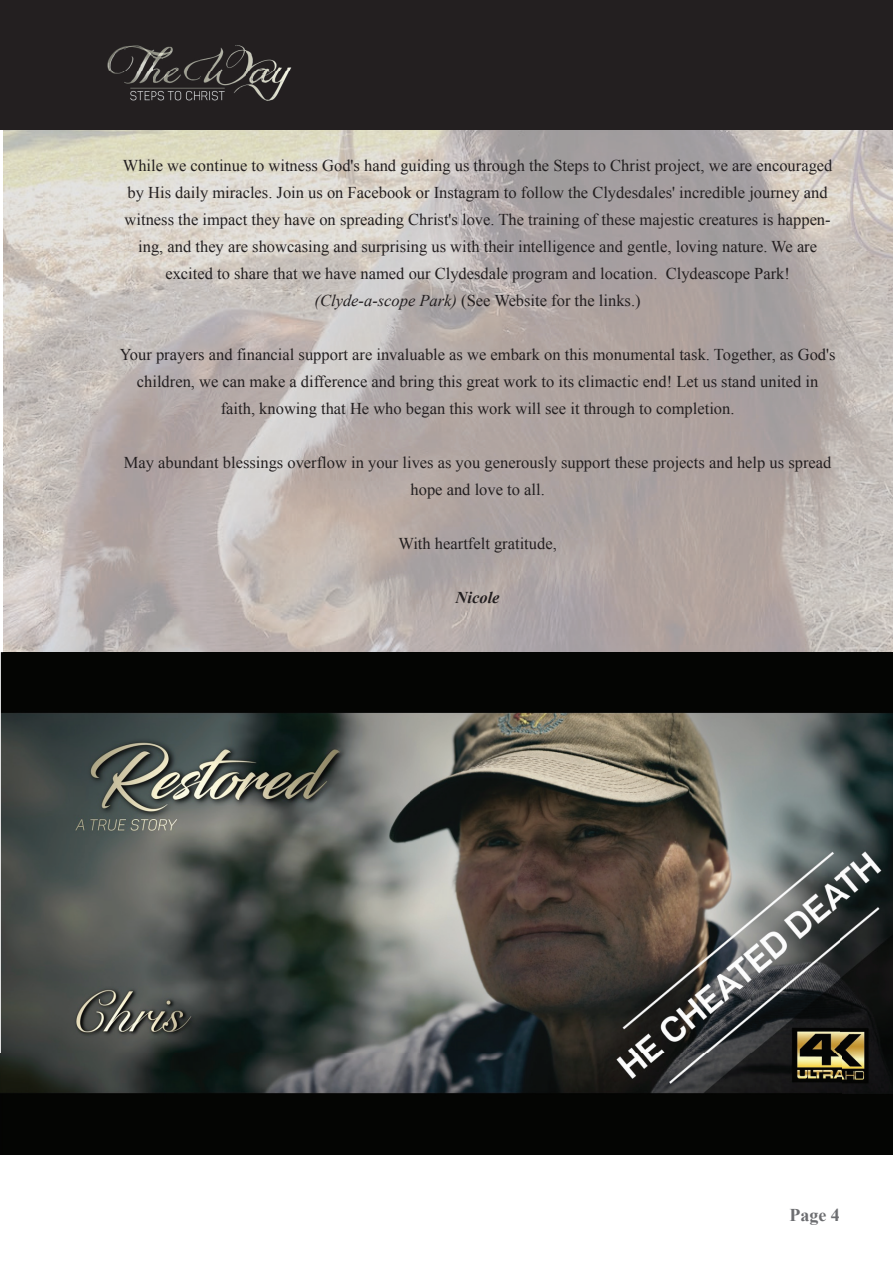
<style>
.page{position:relative;width:893px;height:1263px;background:#fff}
.page>*{position:absolute;margin:0;border:0;box-sizing:border-box;transform-origin:0 0}
.t1{font:700 18px "Times New Roman";color:#6c6d70}
.t2{font:16.5px/27px "Times New Roman";color:#231f20;text-align:center}
.t3{font:italic 700 16.5px "Times New Roman";color:#231f20}
.s1{font-style:italic}
</style>
<div class="page">
<img style="left:3px;top:130px;width:890px;height:526px">
<div style="left:1px;top:0;width:892px;height:130px;background:#231f20"></div>
<img style="left:107px;top:45px;width:185px;height:56px">
<img style="left:1px;top:652px;width:420px;height:402px">
<img style="left:420px;top:656px;width:420px;height:398px">
<img style="left:840px;top:656px;width:53px;height:498px">
<img style="left:1px;top:1054px;width:840px;height:100px">
<p class="t2" style="left:123px;top:152px;width:711px">While we continue to witness God's hand guiding us through the Steps to Christ project, we are encouraged by His daily miracles. Join us on Facebook or Instagram to follow the Clydesdales' incredible journey and witness the impact they have on spreading Christ's love. The training of these majestic creatures is happen&shy;ing, and they are showcasing and surprising us with their intelligence and gentle, loving nature. We are excited to share that we have named our Clydesdale program and location. Clydeascope Park! <span class="s1">(Clyde-a-scope Park)</span> (See Website for the links.)</p>
<p class="t2" style="left:120px;top:341px;width:717px">Your prayers and financial support are invaluable as we embark on this monumental task. Together, as God's children, we can make a difference and bring this great work to its climactic end! Let us stand united in faith, knowing that He who began this work will see it through to completion.</p>
<p class="t2" style="left:124px;top:449px;width:709px">May abundant blessings overflow in your lives as you generously support these projects and help us spread hope and love to all.</p>
<p class="t2" style="left:398px;top:530px;width:160px">With heartfelt gratitude,</p>
<p class="t3" style="left:456px;top:586px;width:45px">Nicole</p>
<p class="t1" style="left:789px;top:1202px;width:52px">Page 4</p>
</div>
